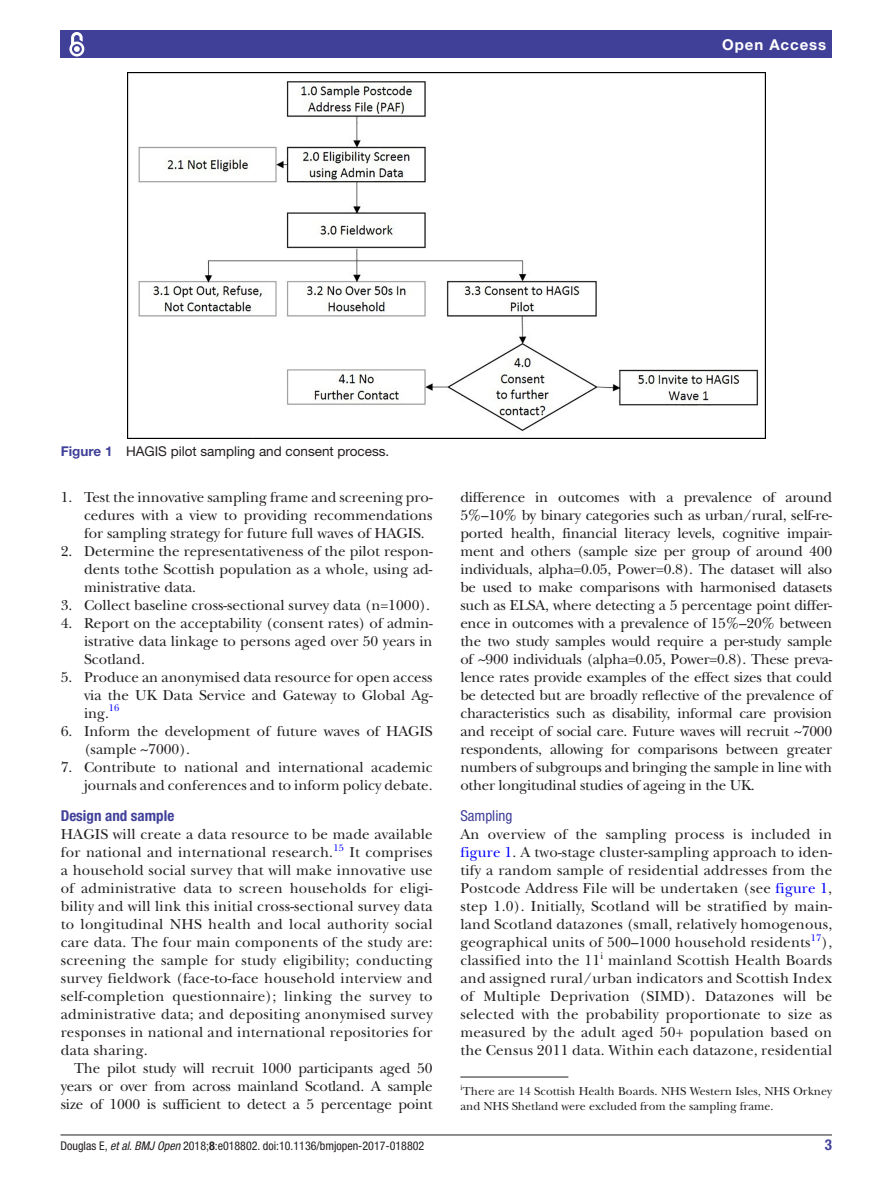
<style>
.page{position:relative;width:893px;height:1191px;background:#fff}
.page>*{position:absolute;margin:0;border:0;box-sizing:border-box;transform-origin:0 0}
.t1{font:15px/18px "New Baskerville";color:#231f20;text-align:justify}
.t2{font:700 condensed 15px "Helvetica Neue LT Std";color:#414099}
.t3{font:700 15px "Helvetica Neue LT Std";letter-spacing:.065em;color:#fff}
.t4{font:condensed 15px "Helvetica Neue LT Std";color:#414099}
.t5{font:13.5px "Helvetica Neue LT Std";color:#231f20}
.t6{font:12px/15px "New Baskerville";color:#231f20}
.t7{font:condensed 12px "Helvetica Neue LT Std";color:#231f20}
.t8{font:9.9px "New Baskerville";color:#00f}
.t9{font:9.9px "New Baskerville";color:#231f20}
.t10{font:7.95px "New Baskerville";color:#231f20}
.s1{font-weight:700;color:#414099}
.s2{color:#00f}
.s3{font-style:italic}
.s4{font-weight:700}
</style>
<div class="page">
<hr style="left:61px;top:1134px;width:771px;height:1px;background:#231f20">
<div style="left:61px;top:31px;width:771px;height:27px;background:#414099"></div>
<svg style="left:69px;top:32px;width:16px;height:25px"></svg>
<hr style="left:460px;top:1076px;width:108px;height:1px;background:#231f20">
<img style="left:127px;top:73px;width:638px;height:366px">
<p class="t3" style="left:722px;top:35px;width:106px">Open Access</p>
<p class="t5" style="left:61px;top:443px;width:330px"><span class="s1">Figure 1</span> HAGIS pilot sampling and consent process.</p>
<p class="t1" style="left:84px;top:488px;width:350px;text-indent:-23px">1. Test the innovative sampling frame and screening pro&shy;cedures with a view to providing recommendations for sampling strategy for future full waves of HAGIS.</p>
<p class="t1" style="left:84px;top:542px;width:350px;text-indent:-23px">2. Determine the representativeness of the pilot respon&shy;dents tothe Scottish population as a whole, using ad&shy;ministrative data.</p>
<p class="t1" style="left:61px;top:596px;width:371px">3. Collect baseline cross-sectional survey data (n=1000).</p>
<p class="t1" style="left:84px;top:614px;width:350px;text-indent:-23px">4. Report on the acceptability (consent rates) of admin&shy;istrative data linkage to persons aged over 50 years in Scotland.</p>
<p class="t1" style="left:84px;top:668px;width:350px;text-indent:-23px">5. Produce an anonymised data resource for open access via the UK Data Service and Gateway to Global Ag&shy;ing.<sup>16</sup></p>
<p class="t1" style="left:84px;top:722px;width:350px;text-indent:-23px">6. Inform the development of future waves of HAGIS (sample ~7000).</p>
<p class="t1" style="left:61px;top:758px;width:373px;text-align:right">7. Contribute to national and international academic journals and conferences and to inform policy debate.</p>
<p class="t2" style="left:61px;top:807px;width:115px">Design and sample</p>
<p class="t1" style="left:61px;top:825px;width:373px">HAGIS will create a data resource to be made available for national and international research.</p>
<p class="t8" style="left:333px;top:841px;width:12px">15</p>
<p class="t1" style="left:61px;top:843px;width:373px;text-indent:289px">It comprises a household social survey that will make innovative use of administrative data to screen households for eligi&shy;bility and will link this initial cross-sectional survey data to longitudinal NHS health and local authority social care data. The four main components of the study are: screening the sample for study eligibility; conducting survey fieldwork (face-to-face household interview and self-completion questionnaire); linking the survey to administrative data; and depositing anonymised survey responses in national and international repositories for data sharing.</p>
<p class="t1" style="left:61px;top:1059px;width:373px;text-indent:14px">The pilot study will recruit 1000 participants aged 50 years or over from across mainland Scotland. A sample size of 1000 is sufficient to detect a 5 percentage point</p>
<p class="t1" style="left:460px;top:488px;width:373px">difference in outcomes with a prevalence of around 5%–10% by binary categories such as urban/rural, self-re&shy;ported health, financial literacy levels, cognitive impair&shy;ment and others (sample size per group of around 400 individuals, alpha=0.05, Power=0.8). The dataset will also be used to make comparisons with harmonised datasets such as ELSA, where detecting a 5 percentage point differ&shy;ence in outcomes with a prevalence of 15%–20% between the two study samples would require a per-study sample of ~900 individuals (alpha=0.05, Power=0.8). These preva&shy;lence rates provide examples of the effect sizes that could be detected but are broadly reflective of the prevalence of characteristics such as disability, informal care provision and receipt of social care. Future waves will recruit ~7000 respondents, allowing for comparisons between greater numbers of subgroups and bringing the sample in line with other longitudinal studies of ageing in the UK.</p>
<p class="t4" style="left:460px;top:807px;width:53px">Sampling</p>
<p class="t1" style="left:460px;top:825px;width:373px">An overview of the sampling process is included in <span class="s2">figure 1</span>. A two-stage cluster-sampling approach to iden&shy;tify a random sample of residential addresses from the Postcode Address File will be undertaken (see <span class="s2">figure 1</span>, step 1.0). Initially, Scotland will be stratified by main&shy;land Scotland datazones (small, relatively homogenous, geographical units of 500–1000 household residents</p>
<p class="t8" style="left:811px;top:931px;width:12px">17</p>
<p class="t1" style="left:821px;top:933px;width:12px">),</p>
<p class="t1" style="left:460px;top:951px;width:141px">classified into the 11</p>
<p class="t9" style="left:600px;top:949px;width:4px">i</p>
<p class="t1" style="left:460px;top:951px;width:373px;text-indent:148px">mainland Scottish Health Boards and assigned rural/urban indicators and Scottish Index of Multiple Deprivation (SIMD). Datazones will be selected with the probability proportionate to size as measured by the adult aged 50+ population based on the Census 2011 data. Within each datazone, residential</p>
<p class="t10" style="left:460px;top:1082px;width:4px">i</p>
<p class="t6" style="left:460px;top:1083px;width:373px">There are 14 Scottish Health Boards. NHS Western Isles, NHS Orkney and NHS Shetland were excluded from the sampling frame.</p>
<p class="t7" style="left:61px;top:1138px;width:365px">Douglas E, <span class="s3">et al</span>. <span class="s3">BMJ Open</span> 2018;<span class="s4">8</span>:e018802. doi:10.1136/bmjopen-2017-018802</p>
<p class="t2" style="left:825px;top:1135px;width:9px">3</p>
</div>
